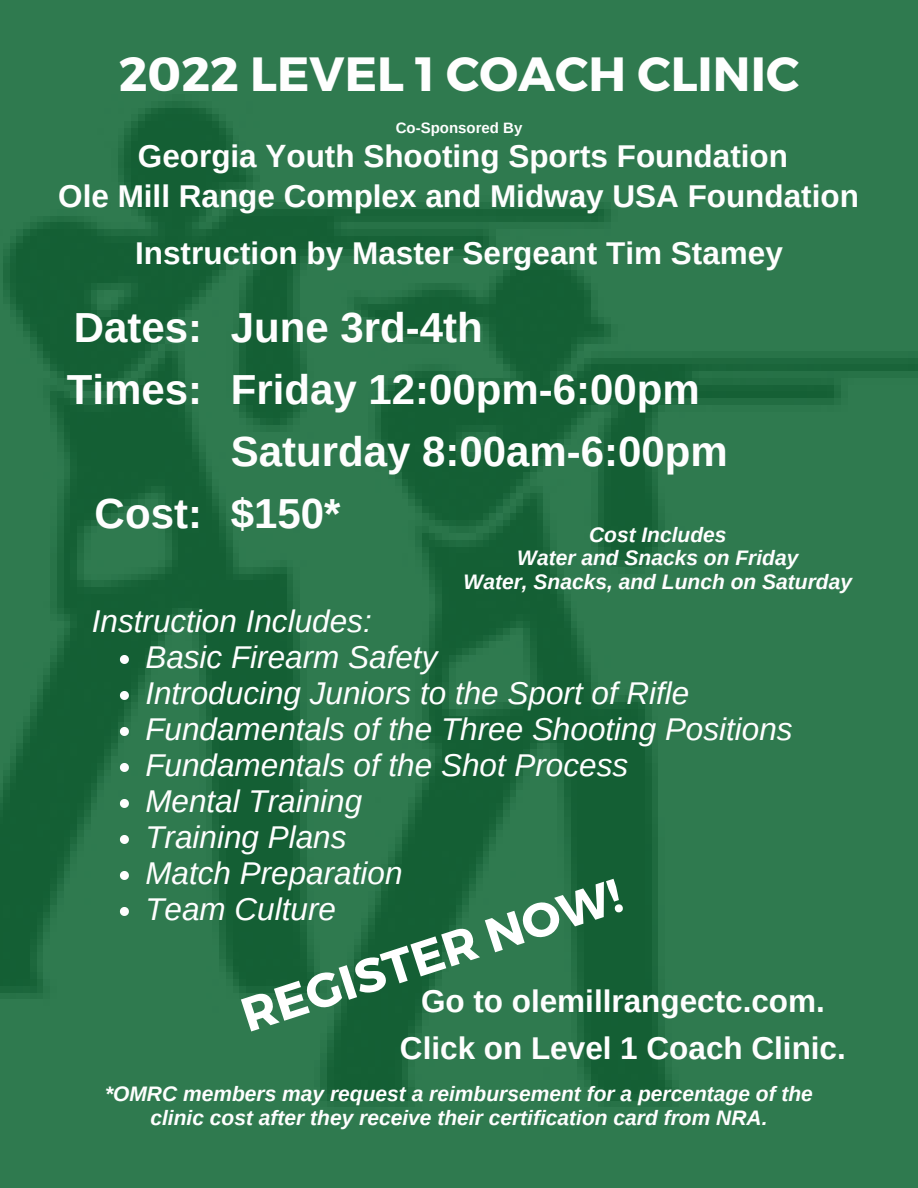
<style>
.page{position:relative;width:918px;height:1188px;background:#fff}
.page>*{position:absolute;margin:0;border:0;box-sizing:border-box;transform-origin:0 0}
.t1{font:700 48px "Montserrat";color:#fefefe}
.t2{font:700 48px "Montserrat";color:#fff}
.t3{font:700 42px "Arimo";color:#fefefe}
.t4{font:italic 31.5px "Arimo";color:#fefefe}
.t5{font:700 31.5px "Arimo";color:#fefefe}
.t6{font:italic 700 21px/23.7px "Arimo";color:#fefefe;text-align:center}
.t7{font:700 15px "Arimo";color:#fefefe}
</style>
<div class="page">
<img style="left:0;top:0;width:918px;height:1188px">
<svg style="left:120px;top:655px;width:9px;height:9px"></svg>
<svg style="left:120px;top:691px;width:9px;height:9px"></svg>
<svg style="left:120px;top:727px;width:9px;height:9px"></svg>
<svg style="left:120px;top:763px;width:9px;height:9px"></svg>
<svg style="left:120px;top:799px;width:9px;height:9px"></svg>
<svg style="left:120px;top:835px;width:9px;height:9px"></svg>
<svg style="left:120px;top:871px;width:9px;height:9px"></svg>
<svg style="left:120px;top:907px;width:9px;height:9px"></svg>
<p class="t1" style="left:119px;top:43px;width:682px">2022 LEVEL 1 COACH CLINIC</p>
<p class="t7" style="left:396px;top:119px;width:128px">Co-Sponsored By</p>
<p class="t5" style="left:138px;top:139px;width:652px">Georgia Youth Shooting Sports Foundation</p>
<p class="t5" style="left:58px;top:178px;width:802px">Ole Mill Range Complex and Midway USA Foundation</p>
<p class="t5" style="left:135px;top:236px;width:649px">Instruction by Master Sergeant Tim Stamey</p>
<p class="t3" style="left:74px;top:304px;width:130px">Dates:</p>
<p class="t3" style="left:67px;top:366px;width:137px">Times:</p>
<p class="t3" style="left:95px;top:490px;width:109px">Cost:</p>
<p class="t3" style="left:231px;top:304px;width:253px">June 3rd-4th</p>
<p class="t3" style="left:231px;top:366px;width:471px">Friday 12:00pm-6:00pm</p>
<p class="t3" style="left:231px;top:428px;width:499px">Saturday 8:00am-6:00pm</p>
<p class="t3" style="left:231px;top:490px;width:111px">$150*</p>
<p class="t6" style="left:589px;top:523px;width:139px">Cost Includes</p>
<p class="t6" style="left:517px;top:546px;width:283px">Water and Snacks on Friday</p>
<p class="t6" style="left:464px;top:570px;width:390px">Water, Snacks, and Lunch on Saturday</p>
<p class="t4" style="left:92px;top:604px;width:281px">Instruction Includes:</p>
<p class="t4" style="left:145px;top:640px;width:294px">Basic Firearm Safety</p>
<p class="t4" style="left:145px;top:676px;width:546px">Introducing Juniors to the Sport of Rifle</p>
<p class="t4" style="left:145px;top:712px;width:649px">Fundamentals of the Three Shooting Positions</p>
<p class="t4" style="left:145px;top:748px;width:484px">Fundamentals of the Shot Process</p>
<p class="t4" style="left:145px;top:784px;width:218px">Mental Training</p>
<p class="t4" style="left:145px;top:820px;width:203px">Training Plans</p>
<p class="t4" style="left:145px;top:856px;width:259px">Match Preparation</p>
<p class="t4" style="left:145px;top:892px;width:192px">Team Culture</p>
<p class="t2" style="left:233px;top:987px;width:398px;rotate:-18deg">REGISTER NOW!</p>
<p class="t5" style="left:421px;top:983px;width:405px">Go to olemillrangectc.com.</p>
<p class="t5" style="left:400px;top:1031px;width:447px">Click on Level 1 Coach Clinic.</p>
<p class="t6" style="left:105px;top:1082px;width:709px">*OMRC members may request a reimbursement for a percentage of the clinic cost after they receive their certification card from NRA.</p>
</div>
